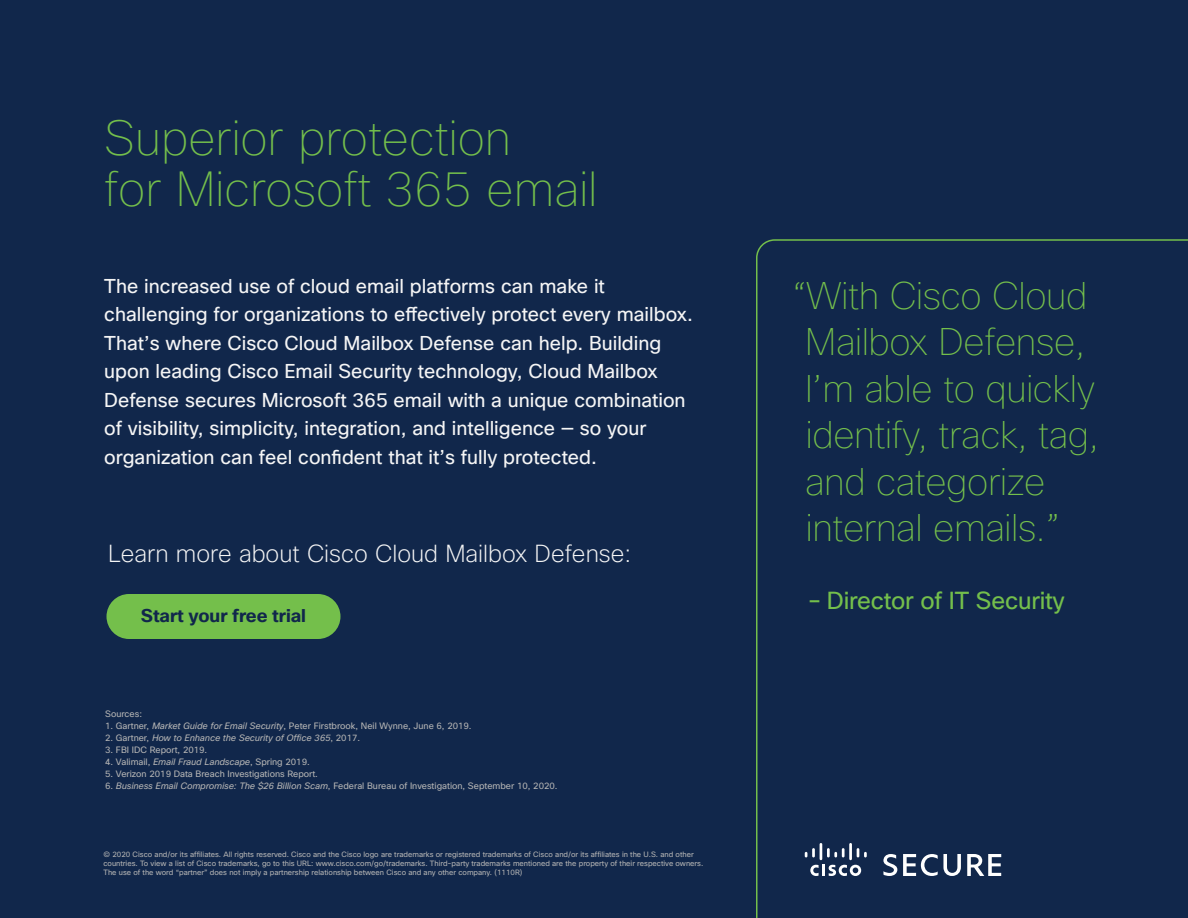
<style>
.page{position:relative;width:1188px;height:918px;background:#11274b}
.page>*{position:absolute;margin:0;border:0;box-sizing:border-box;transform-origin:0 0}
.Title_Page_thin_32_3{font:100 48px/51px "Cisco Sans";color:#74bf4b}
.PullQuote_extralight{font:100 37.5px/46.5px "Cisco Sans";letter-spacing:-.01em;color:#74bf4b}
.Sub-title_Page__extr{font:200 24px "Cisco Sans";color:#f5f5f5}
.PullQuote_extralight-2{font:24px "Cisco Sans";letter-spacing:-.01em;color:#74bf4b}
.Intro_extralight_12{font:19.5px/28.5px "Cisco Sans";color:#f5f5f5}
.CTA{font:700 18px "Cisco Sans";color:#11274b}
.Source_regular_6_8_b{font:9px "Cisco Sans";color:#b3b3b3}
.Source_regular_6_8_b-2{font:italic 9px "Cisco Sans";color:#b3b3b3}
.legal_regular_5_7_bl{font:7.5px/9px "Cisco Sans";color:#b3b3b3}
.s1{font-style:italic}
.s2{font-style:normal}
</style>
<div class="page">
<svg style="left:756px;top:239px;width:432px;height:679px"></svg>
<div style="left:106px;top:594px;width:234px;height:45px;background:#74bf4b;border-radius:22px"></div>
<svg style="left:805px;top:843px;width:62px;height:33px"></svg>
<svg style="left:883px;top:854px;width:14px;height:22px"></svg>
<svg style="left:903px;top:854px;width:58px;height:22px"></svg>
<svg style="left:967px;top:854px;width:34px;height:22px"></svg>
<p class="Title_Page_thin_32_3" style="left:104px;top:114px;width:495px">Superior protection<br>for Microsoft 365 email</p>
<p class="Intro_extralight_12" style="left:104px;top:273px;width:590px">The increased use of cloud email platforms can make it challenging for organizations to effectively protect every mailbox.<br>That’s where Cisco Cloud Mailbox Defense can help. Building upon leading Cisco Email Security technology, Cloud Mailbox Defense secures Microsoft 365 email with a unique combination of visibility, simplicity, integration, and intelligence — so your organization can feel confident that it’s fully protected.</p>
<p class="PullQuote_extralight" style="left:805px;top:273px;width:295px;text-indent:-13px">“With Cisco Cloud<br>Mailbox Defense,<br>I’m able to quickly identify, track, tag, and categorize internal emails.”</p>
<p class="Sub-title_Page__extr" style="left:108px;top:538px;width:525px">Learn more about Cisco Cloud Mailbox Defense:</p>
<p class="CTA" style="left:141px;top:604px;width:167px">Start your free trial</p>
<p class="Source_regular_6_8_b" style="left:105px;top:708px;width:38px">Sources:</p>
<p class="Source_regular_6_8_b" style="left:105px;top:720px;width:368px">1. Gartner, <span class="s1">Market Guide for Email Security</span>, Peter Firstbrook, Neil Wynne, June 6, 2019.</p>
<p class="Source_regular_6_8_b-2" style="left:105px;top:732px;width:257px"><span class="s2">2. Gartner,</span> How to Enhance the Security of Office 365<span class="s2">, 2017.</span></p>
<p class="Source_regular_6_8_b" style="left:105px;top:744px;width:104px">3. FBI IDC Report, 2019.</p>
<p class="Source_regular_6_8_b" style="left:105px;top:756px;width:206px">4. Valimail, <span class="s1">Email Fraud Landscape</span>, Spring 2019.</p>
<p class="Source_regular_6_8_b" style="left:105px;top:768px;width:214px">5. Verizon 2019 Data Breach Investigations Report.</p>
<p class="Source_regular_6_8_b" style="left:105px;top:780px;width:454px">6. <span class="s1">Business Email Compromise: The $26 Billion Scam</span>, Federal Bureau of Investigation, September 10, 2020.</p>
<p class="legal_regular_5_7_bl" style="left:104px;top:850px;width:601px">© 2020 Cisco and/or its affiliates. All rights reserved. Cisco and the Cisco logo are trademarks or registered trademarks of Cisco and/or its affiliates in the U.S. and other countries. To view a list of Cisco trademarks, go to this URL: www.cisco.com/go/trademarks. Third-party trademarks mentioned are the property of their respective owners.<br>The use of the word “partner” does not imply a partnership relationship between Cisco and any other company. (1110R)</p>
<p class="PullQuote_extralight-2" style="left:809px;top:585px;width:257px">– Director of IT Security</p>
</div>
